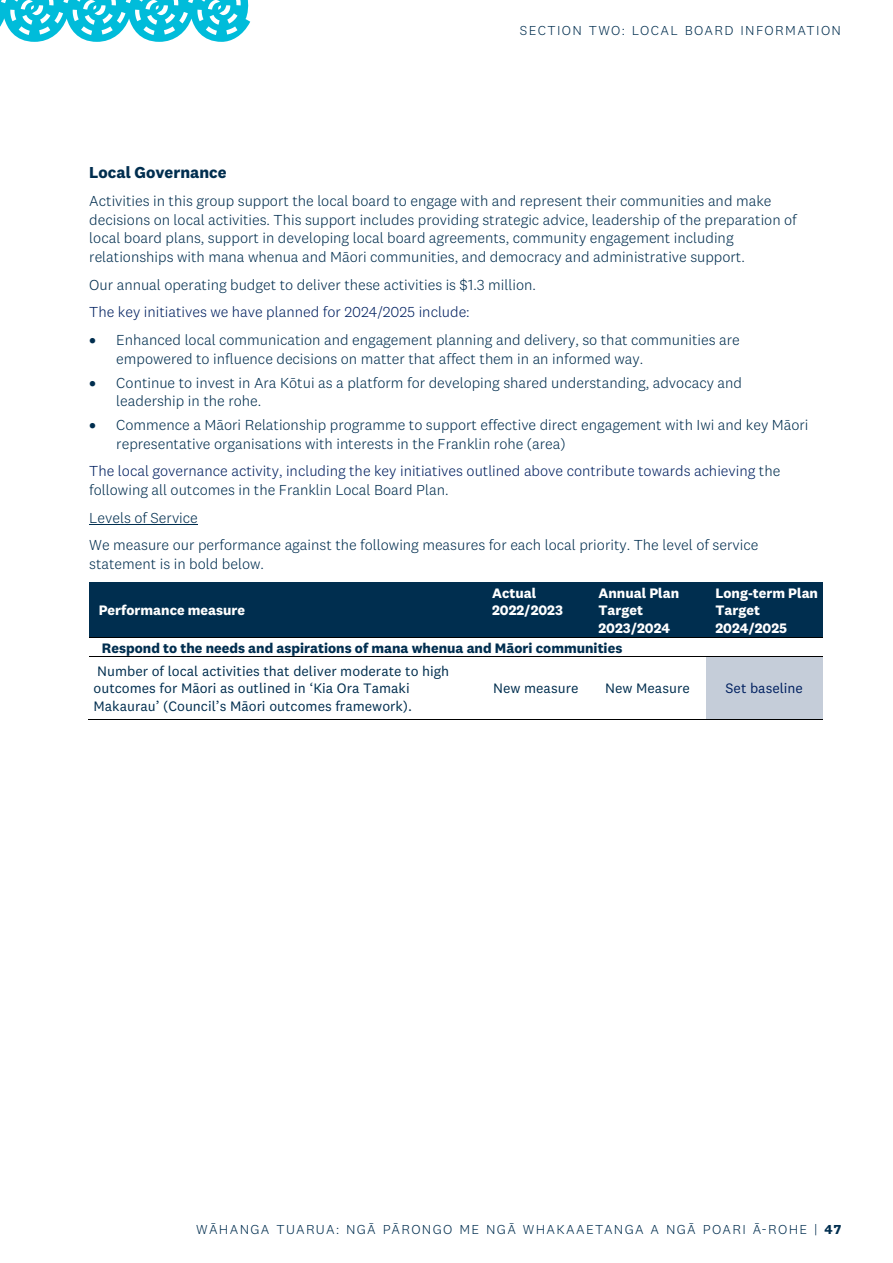
<style>
.page{position:relative;width:893px;height:1263px;background:#fff}
.page>*{position:absolute;margin:0;border:0;box-sizing:border-box;transform-origin:0 0}
.t1{font:700 16.5px "National 2";color:#002e4f}
.t2{font:300 15px/18.8px "National 2";color:#002e4f}
.t3{font:300 15px/18.8px "National 2";color:#002060}
.t4{font:700 14.25px/22.8px "National 2";color:#002e4f}
.t5{font:14.25px/17.7px "National 2";color:#002e4f}
.t6{font:700 14.25px/17.7px "National 2";color:#fff}
.t7{font:14.25px "National 2";color:#002060}
.t8{font:300 13.5px "National 2";letter-spacing:.1em;color:#002e4f}
.s1{color:#002060}
.s2{color:#002e4f}
.s3{font-weight:400}
.s4{font-weight:700}
</style>
<div class="page">
<svg style="left:0;top:0;width:250px;height:42px"></svg>
<div style="left:707px;top:657px;width:116px;height:5px;background:#c5cdd9"></div>
<hr style="left:89px;top:524px;width:109px;height:1px;background:#002e4f">
<div style="left:89px;top:583px;width:394px;height:54px;background:#002e4f"></div>
<div style="left:483px;top:583px;width:106px;height:54px;background:#002e4f"></div>
<div style="left:590px;top:584px;width:115px;height:17px;background:#002e4f"></div>
<div style="left:590px;top:601px;width:115px;height:18px;background:#002e4f"></div>
<div style="left:590px;top:619px;width:115px;height:18px;background:#002e4f"></div>
<div style="left:707px;top:584px;width:115px;height:17px;background:#002e4f"></div>
<div style="left:707px;top:601px;width:115px;height:18px;background:#002e4f"></div>
<div style="left:707px;top:619px;width:115px;height:18px;background:#002e4f"></div>
<hr style="left:89px;top:582px;width:394px;height:1px;background:#002e4f">
<hr style="left:483px;top:582px;width:106px;height:1px;background:#002e4f">
<hr style="left:590px;top:582px;width:116px;height:1px;background:#002e4f">
<hr style="left:590px;top:583px;width:116px;height:1px;background:#002e4f">
<hr style="left:707px;top:582px;width:116px;height:1px;background:#002e4f">
<hr style="left:707px;top:583px;width:116px;height:1px;background:#002e4f">
<hr style="left:89px;top:637px;width:394px;height:1px;background:#000">
<hr style="left:483px;top:637px;width:106px;height:1px;background:#000">
<hr style="left:590px;top:637px;width:116px;height:1px;background:#000">
<hr style="left:707px;top:637px;width:116px;height:1px;background:#000">
<div style="left:706px;top:660px;width:117px;height:55px;background:#c5cdd9"></div>
<hr style="left:89px;top:657px;width:394px;height:1px;background:#000">
<hr style="left:483px;top:657px;width:106px;height:1px;background:#000">
<hr style="left:590px;top:657px;width:116px;height:1px;background:#000">
<hr style="left:707px;top:657px;width:116px;height:1px;background:#000">
<hr style="left:88px;top:719px;width:395px;height:1px;background:#000">
<hr style="left:482px;top:719px;width:107px;height:1px;background:#000">
<hr style="left:589px;top:719px;width:117px;height:1px;background:#000">
<hr style="left:706px;top:715px;width:117px;height:4px;background:#c5cdd9">
<hr style="left:706px;top:719px;width:117px;height:1px;background:#000">
<p class="t8" style="left:520px;top:22px;width:323px">SECTION TWO: LOCAL BOARD INFORMATION</p>
<p class="t1" style="left:89px;top:162px;width:139px">Local Governance</p>
<p class="t2" style="left:89px;top:191px;width:709px">Activities in this group support the local board to engage with and represent their communities and make decisions on local activities. This support includes providing strategic advice, leadership of the preparation of local board plans, support in developing local board agreements, community engagement including relationships with mana whenua and Māori communities, and democracy and administrative support.</p>
<p class="t2" style="left:89px;top:271px;width:448px;line-height:27.8px">Our annual operating budget to deliver these activities is $1.3 million.<br><span class="s1">The key initiatives we have planned for 2024/2025 include:</span></p>
<p class="t2" style="left:116px;top:331px;width:625px;text-indent:-27px">• Enhanced local communication and engagement planning and delivery, so that communities are empowered to influence decisions on matter that affect them in an informed way.</p>
<p class="t2" style="left:116px;top:373px;width:627px;text-indent:-27px">• Continue to invest in Ara Kōtui as a platform for developing shared understanding, advocacy and leadership in the rohe.</p>
<p class="t2" style="left:116px;top:415px;width:694px;text-indent:-27px">• Commence a Māori Relationship programme to support effective direct engagement with Iwi and key Māori representative organisations with interests in the Franklin rohe (area)</p>
<p class="t3" style="left:89px;top:462px;width:693px">The local governance activity, including the key initiatives outlined above contribute towards achieving <span class="s2">the following all outcomes in the Franklin Local Board Plan.</span></p>
<p class="t2" style="left:89px;top:504px;width:671px;line-height:27.6px">Levels of Service<br>We measure our performance against the following measures for each local priority. The level of service</p>
<p class="t2" style="left:89px;top:554px;width:176px">statement is in bold below.</p>
<p class="t6" style="left:99px;top:601px;width:165px">Performance measure <span class="s2">re</span></p>
<p class="t6" style="left:492px;top:584px;width:72px">Actual<br>2022/2023</p>
<p class="t6" style="left:598px;top:584px;width:82px">Annual Plan<br>Target<br>2023/2024</p>
<p class="t6" style="left:715px;top:584px;width:104px">Long-term Plan<br>Target<br>2024/2025</p>
<p class="t4" style="left:97px;top:636px;width:527px;text-indent:5px">Respond to the needs and aspirations of mana whenua and Māori communities<br><span class="s3">Number of local activities that deliver moderate to high</span></p>
<p class="t5" style="left:94px;top:679px;width:320px">outcomes for Māori as outlined in ‘Kia Ora Tamaki<br>Makaurau’ (Council’s Māori outcomes framework).</p>
<p class="t5" style="left:493px;top:679px;width:87px">New measure</p>
<p class="t5" style="left:605px;top:679px;width:86px">New Measure</p>
<p class="t7" style="left:726px;top:680px;width:79px">Set baseline</p>
<p class="t8" style="left:196px;top:1221px;width:646px">WĀHANGA TUARUA: NGĀ PĀRONGO ME NGĀ WHAKAAETANGA A NGĀ POARI Ā-ROHE | <span class="s4">47</span></p>
</div>
